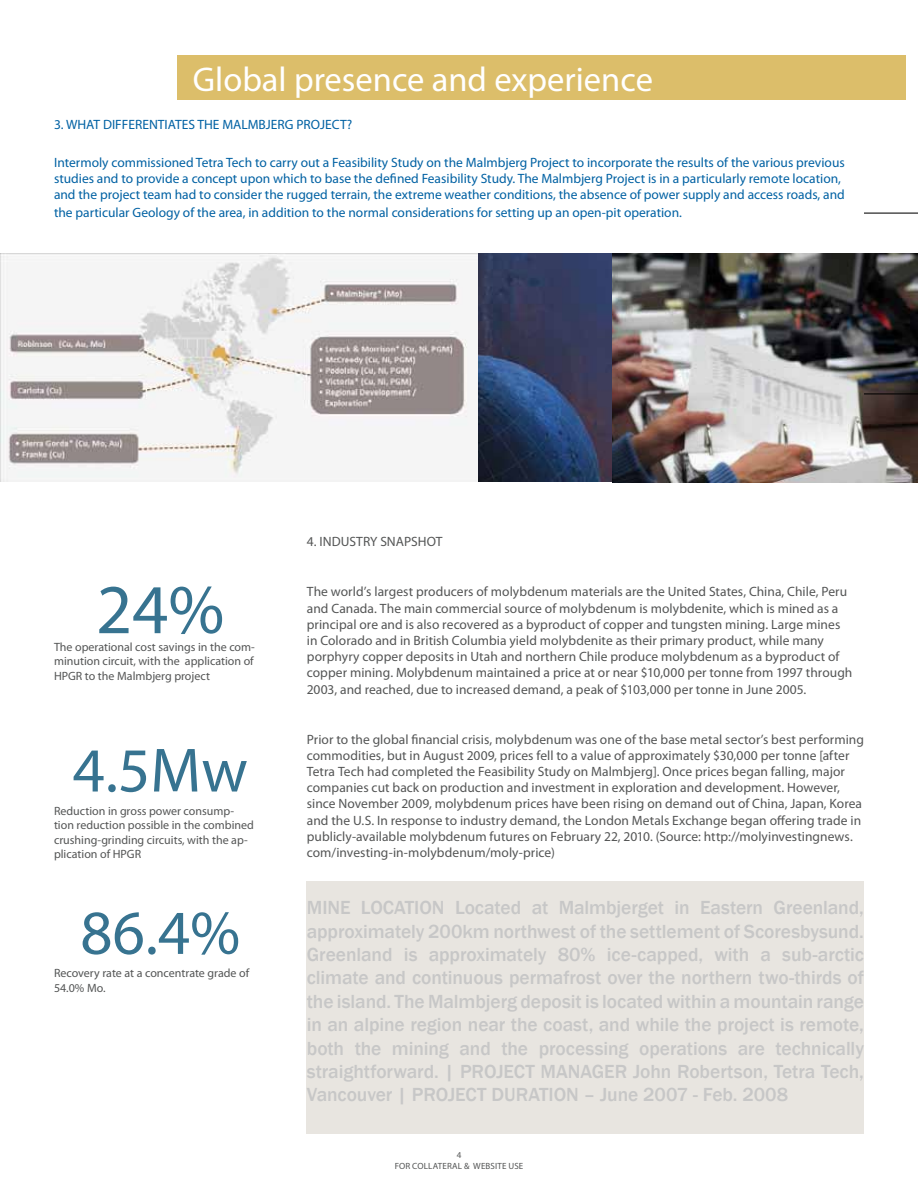
<style>
.page{position:relative;width:918px;height:1188px;background:#fff}
.page>*{position:absolute;margin:0;border:0;box-sizing:border-box;transform-origin:0 0}
.t1{font:70.5px "Myriad Pro";color:#377390}
.t2{font:63px "Myriad Pro";color:#377390}
.t3{font:34.5px "Myriad Pro";color:#fff}
.t4{font:500 19.5px/23.4px "Franklin Gothic";letter-spacing:-.005em;color:#c7c7c7;text-align:justify}
.t5{font:13.5px/16.2px "Myriad Pro";letter-spacing:.005em;color:#545555}
.t6{font:13.5px/16.2px "Myriad Pro";color:#0061a3}
.t7{font:12px/14.4px "Myriad Pro";color:#545555;text-align:justify}
.t8{font:9px/10.8px "Myriad Pro";letter-spacing:.015em;color:#545555;text-align:center}
</style>
<div class="page">
<img style="left:477px;top:253px;width:135px;height:229px">
<img style="left:612px;top:253px;width:306px;height:229px">
<img style="left:0;top:253px;width:477px;height:229px">
<div style="left:306px;top:882px;width:558px;height:252px;background:#e8e5e0"></div>
<div style="left:178px;top:56px;width:728px;height:44px;background:#dcbe6a"></div>
<svg style="left:864px;top:212px;width:54px;height:2px"></svg>
<svg style="left:862px;top:357px;width:56px;height:38px;background:#3d3e43"></svg>
<h3 class="t3" style="left:193px;top:58px;width:461px">Global presence and experience</h3>
<p class="t6" style="left:54px;top:116px;width:300px">3. WHAT DIFFERENTIATES THE MALMBJERG PROJECT?</p>
<p class="t6" style="left:54px;top:154px;width:792px">Intermoly commissioned Tetra Tech to carry out a Feasibility Study on the Malmbjerg Project to incorporate the results of the various previous studies and to provide a concept upon which to base the defined Feasibility Study. The Malmbjerg Project is in a particularly remote location, and the project team had to consider the rugged terrain, the extreme weather conditions, the absence of power supply and access roads, and</p>
<p class="t6" style="left:54px;top:204px;width:630px">the particular Geology of the area, in addition to the normal considerations for setting up an open-pit operation.</p>
<h1 class="t1" style="left:96px;top:566px;width:130px">24%</h1>
<p class="t7" style="left:54px;top:639px;width:202px">The operational cost savings in the com&shy;minution circuit, with the application of HPGR to the Malmbjerg project</p>
<h2 class="t2" style="left:73px;top:732px;width:177px">4.5Mw</h2>
<p class="t7" style="left:54px;top:803px;width:201px;text-align:left">Reduction in gross power consump&shy;tion reduction possible in the combined crushing-grinding circuits, with the ap&shy;plication of HPGR</p>
<h2 class="t2" style="left:80px;top:894px;width:161px">86.4%</h2>
<p class="t7" style="left:54px;top:980px;width:53px">54.0% Mo.</p>
<p class="t7" style="left:54px;top:966px;width:197px">Recovery rate at a concentrate grade of</p>
<p class="t5" style="left:307px;top:534px;width:137px">4. INDUSTRY SNAPSHOT</p>
<p class="t5" style="left:307px;top:584px;width:547px">The world’s largest producers of molybdenum materials are the United States, China, Chile, Peru and Canada. The main commercial source of molybdenum is molybdenite, which is mined as a principal ore and is also recovered as a byproduct of copper and tungsten mining. Large mines in Colorado and in British Columbia yield molybdenite as their primary product, while many porphyry copper deposits in Utah and northern Chile produce molybdenum as a byproduct of copper mining. Molybdenum maintained a price at or near $10,000 per tonne from 1997 through 2003, and reached, due to increased demand, a peak of $103,000 per tonne in June 2005.</p>
<p class="t5" style="left:307px;top:731px;width:559px">Prior to the global financial crisis, molybdenum was one of the base metal sector’s best performing commodities, but in August 2009, prices fell to a value of approximately $30,000 per tonne [after Tetra Tech had completed the Feasibility Study on Malmbjerg]. Once prices began falling, major companies cut back on production and investment in exploration and development. However, since November 2009, molybdenum prices have been rising on demand out of China, Japan, Korea and the U.S. In response to industry demand, the London Metals Exchange began offering trade in publicly-available molybdenum futures on February 22, 2010. (Source: http://molyinvestingnews. com/investing-in-molybdenum/moly-price)</p>
<p class="t4" style="left:307px;top:896px;width:559px">MINE LOCATION Located at Malmbjerget in Eastern Greenland, approximately 200km northwest of the settlement of Scoresbysund.<br>Greenland is approximately 80% ice-capped, with a sub-arctic climate and continuous permafrost over the northern two-thirds of the island. The Malmbjerg deposit is located within a mountain range in an alpine region near the coast, and while the project is remote, both the mining and the processing operations are technically straightforward. | PROJECT MANAGER John Robertson, Tetra Tech, Vancouver | PROJECT DURATION – June 2007 - Feb. 2008</p>
<p class="t8" style="left:395px;top:1149px;width:130px">4<br>FOR COLLATERAL &amp; WEBSITE USE</p>
</div>
